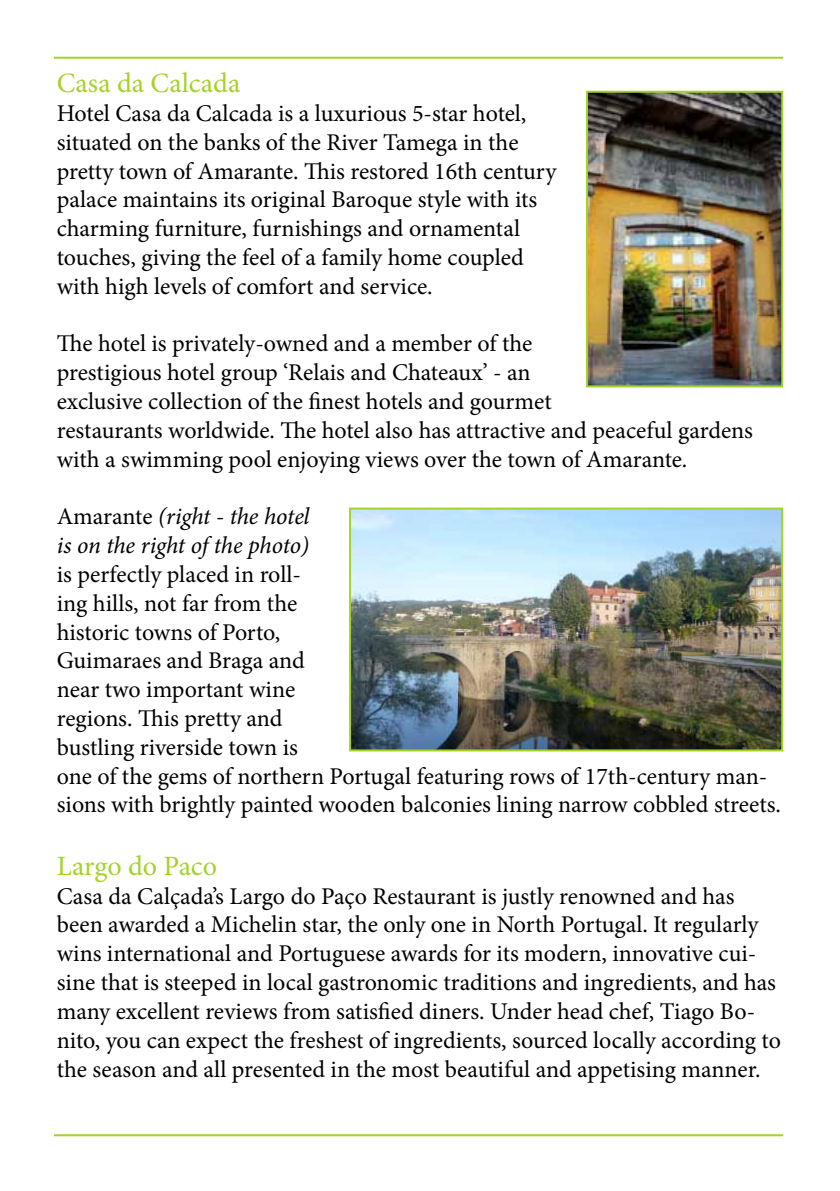
<style>
.page{position:relative;width:840px;height:1191px;background:#fff}
.page>*{position:absolute;margin:0;border:0;box-sizing:border-box;transform-origin:0 0}
.t1{font:28px "Minion Pro";color:#a4d327}
.t2{font:24px/28.8px "Minion Pro";color:#000}
.t3{font:italic 24px/28.8px "Minion Pro";letter-spacing:-.01em;color:#000}
.s1{font-style:normal}
</style>
<div class="page">
<hr style="left:54px;top:57px;width:728px;height:2px;background:#a4d327">
<hr style="left:54px;top:1134px;width:728px;height:2px;background:#a4d327">
<img style="left:588px;top:94px;width:191px;height:290px">
<div style="left:585px;top:91px;width:197px;height:296px;border:2px solid #a4d327"></div>
<img style="left:352px;top:510px;width:427px;height:238px">
<div style="left:349px;top:507px;width:433px;height:244px;border:2px solid #a4d327"></div>
<p class="t1" style="left:57px;top:64px;width:185px">Casa da Calcada</p>
<p class="t2" style="left:57px;top:99px;width:501px">Hotel Casa da Calcada is a luxurious 5-star hotel, situated on the banks of the River Tamega in the pretty town of Amarante. This restored 16th century palace maintains its original Baroque style with its charming furniture, furnishings and ornamental touches, giving the feel of a family home coupled with high levels of comfort and service.</p>
<p class="t2" style="left:57px;top:329px;width:697px">The hotel is privately-owned and a member of the<br>prestigious hotel group ‘Relais and Chateaux’ - an<br>exclusive collection of the finest hotels and gourmet<br>restaurants worldwide. The hotel also has attractive and peaceful gardens with a swimming pool enjoying views over the town of Amarante.</p>
<p class="t3" style="left:57px;top:502px;width:254px"><span class="s1">Amarante</span> (right - the hotel is on the right of the photo)</p>
<p class="t2" style="left:57px;top:560px;width:725px">is perfectly placed in roll-<br>ing hills, not far from the<br>historic towns of Porto,<br>Guimaraes and Braga and<br>near two important wine<br>regions. This pretty and<br>bustling riverside town is<br>one of the gems of northern Portugal featuring rows of 17th-century man&shy;sions with brightly painted wooden balconies lining narrow cobbled streets.</p>
<p class="t1" style="left:57px;top:847px;width:162px">Largo do Paco</p>
<p class="t2" style="left:57px;top:881px;width:725px">Casa da Calçada’s Largo do Paço Restaurant is justly renowned and has been awarded a Michelin star, the only one in North Portugal. It regularly wins international and Portuguese awards for its modern, innovative cui&shy;sine that is steeped in local gastronomic traditions and ingredients, and has many excellent reviews from satisfied diners. Under head chef, Tiago Bo&shy;nito, you can expect the freshest of ingredients, sourced locally according to the season and all presented in the most beautiful and appetising manner.</p>
</div>
